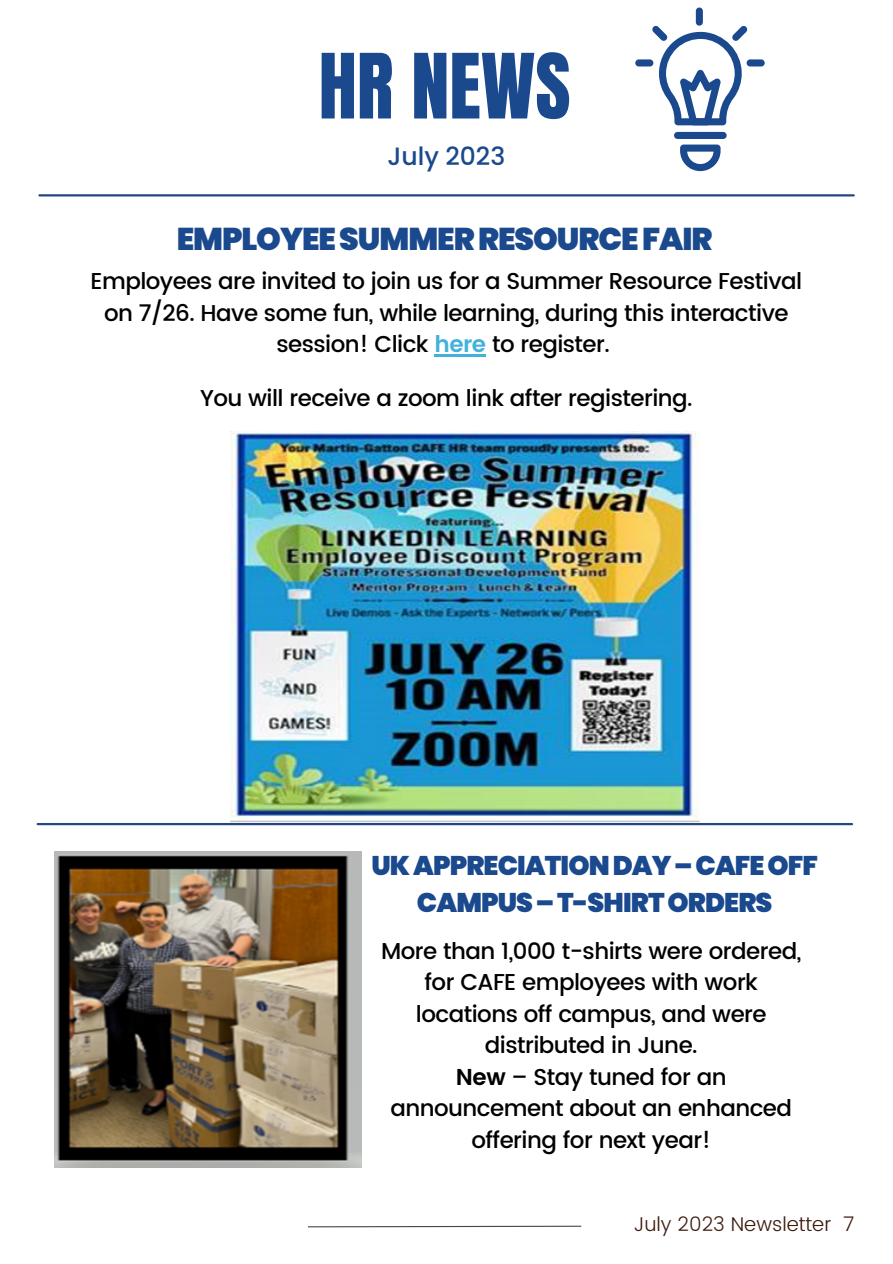
<style>
.page{position:relative;width:893px;height:1264px;background:#fff}
.page>*{position:absolute;margin:0;border:0;box-sizing:border-box;transform-origin:0 0}
.t1{font:76.5px "Anton";color:#1a498e}
.t2{font:900 31.5px "Poppins";letter-spacing:-.035em;color:#1a498e}
.t3{font:900 27px/37px "Poppins";letter-spacing:-.035em;color:#1a498e;text-align:center}
.t4{font:500 25.05px "Poppins";color:#1a498e}
.t5{font:500 22.95px/31.5px "Poppins";letter-spacing:-.025em;color:#000;text-align:center}
.t6{font:300 19.95px "Poppins";color:#3c1a0c}
.s1{font-weight:600;color:#42b2db}
.s2{font-weight:600}
</style>
<div class="page">
<hr style="left:39px;top:194px;width:814px;height:2px;background:#254583">
<div style="left:695px;top:8px;width:7px;height:18px;background:#1a498e;border-radius:4px"></div>
<div style="left:746px;top:59px;width:18px;height:7px;background:#1a498e;border-radius:4px"></div>
<div style="left:635px;top:59px;width:18px;height:7px;background:#1a498e;border-radius:4px"></div>
<div style="left:674px;top:132px;width:52px;height:7px;background:#1a498e;border-radius:4px"></div>
<svg style="left:680px;top:144px;width:40px;height:27px"></svg>
<svg style="left:652px;top:26px;width:95px;height:99px"></svg>
<svg style="left:308px;top:1225px;width:274px;height:2px"></svg>
<img style="left:230px;top:431px;width:470px;height:391px">
<hr style="left:38px;top:823px;width:813px;height:2px;background:#254583">
<img style="left:55px;top:851px;width:307px;height:315px">
<hr style="left:434px;top:354px;width:51px;height:3px;background:#42b2db">
<p class="t1" style="left:319px;top:31px;width:253px">HR NEWS</p>
<p class="t4" style="left:387px;top:139px;width:119px">July 2023</p>
<p class="t2" style="left:177px;top:217px;width:537px">EMPLOYEESUMMERRESOURCEFAIR</p>
<p class="t5" style="left:90px;top:265px;width:713px">Employees are invited to join us for a Summer Resource Festival on 7/26. Have some fun, while learning, during this interactive session! Click <span class="s1">here</span> to register.</p>
<p class="t5" style="left:200px;top:382px;width:494px">You will receive a zoom link after registering.</p>
<p class="t3" style="left:371px;top:847px;width:448px">UKAPPRECIATIONDAY–CAFEOFF<br>CAMPUS–T-SHIRTORDERS</p>
<p class="t5" style="left:381px;top:935px;width:422px">More than 1,000 t-shirts were ordered, for CAFE employees with work locations off campus, and were distributed in June.</p>
<p class="t5" style="left:390px;top:1061px;width:403px"><span class="s2">New</span> – Stay tuned for an announcement about an enhanced offering for next year!</p>
<p class="t6" style="left:633px;top:1212px;width:222px">July 2023 Newsletter 7</p>
</div>
